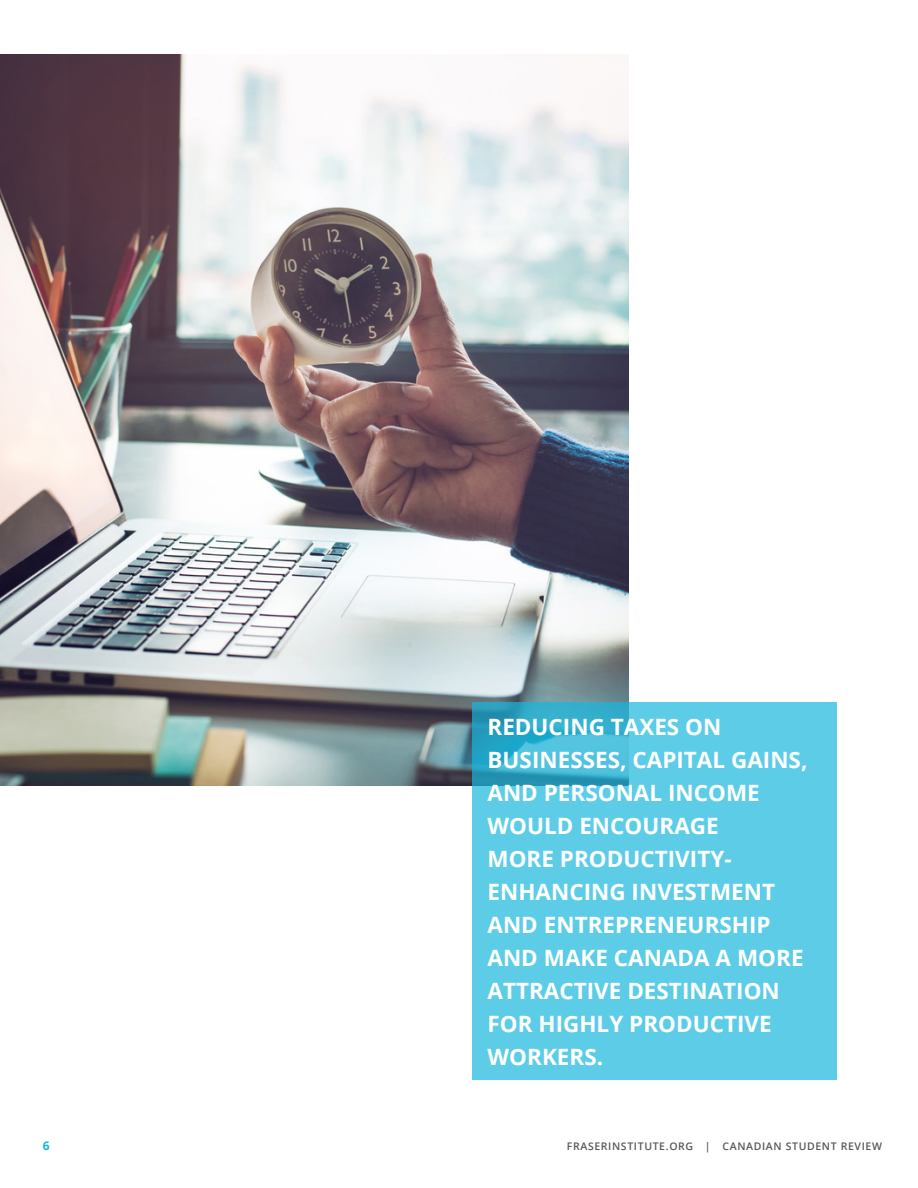
<style>
.page{position:relative;width:918px;height:1188px;background:#fff}
.page>*{position:absolute;margin:0;border:0;box-sizing:border-box;transform-origin:0 0}
.Main_Callout{font:700 22.5px/33px "Open Sans";color:#fff}
.t1{font:700 12px "Open Sans";color:#18b6dd}
.t2{font:600 10.5px "Open Sans";letter-spacing:.06em;color:#57585a}
</style>
<div class="page">
<img style="left:0;top:54px;width:629px;height:732px">
<svg style="left:472px;top:702px;width:365px;height:378px;background:#59c9e4"></svg>
<p class="Main_Callout" style="left:488px;top:709px;width:322px">REDUCING TAXES ON<br>BUSINESSES, CAPITAL GAINS,<br>AND PERSONAL INCOME<br>WOULD ENCOURAGE<br>MORE PRODUCTIVITY-<br>ENHANCING INVESTMENT<br>AND ENTREPRENEURSHIP<br>AND MAKE CANADA A MORE<br>ATTRACTIVE DESTINATION<br>FOR HIGHLY PRODUCTIVE<br>WORKERS.</p>
<p class="t1" style="left:43px;top:1137px;width:8px">6</p>
<p class="t2" style="left:567px;top:1139px;width:317px">FRASERINSTITUTE.ORG | CANADIAN STUDENT REVIEW</p>
</div>
